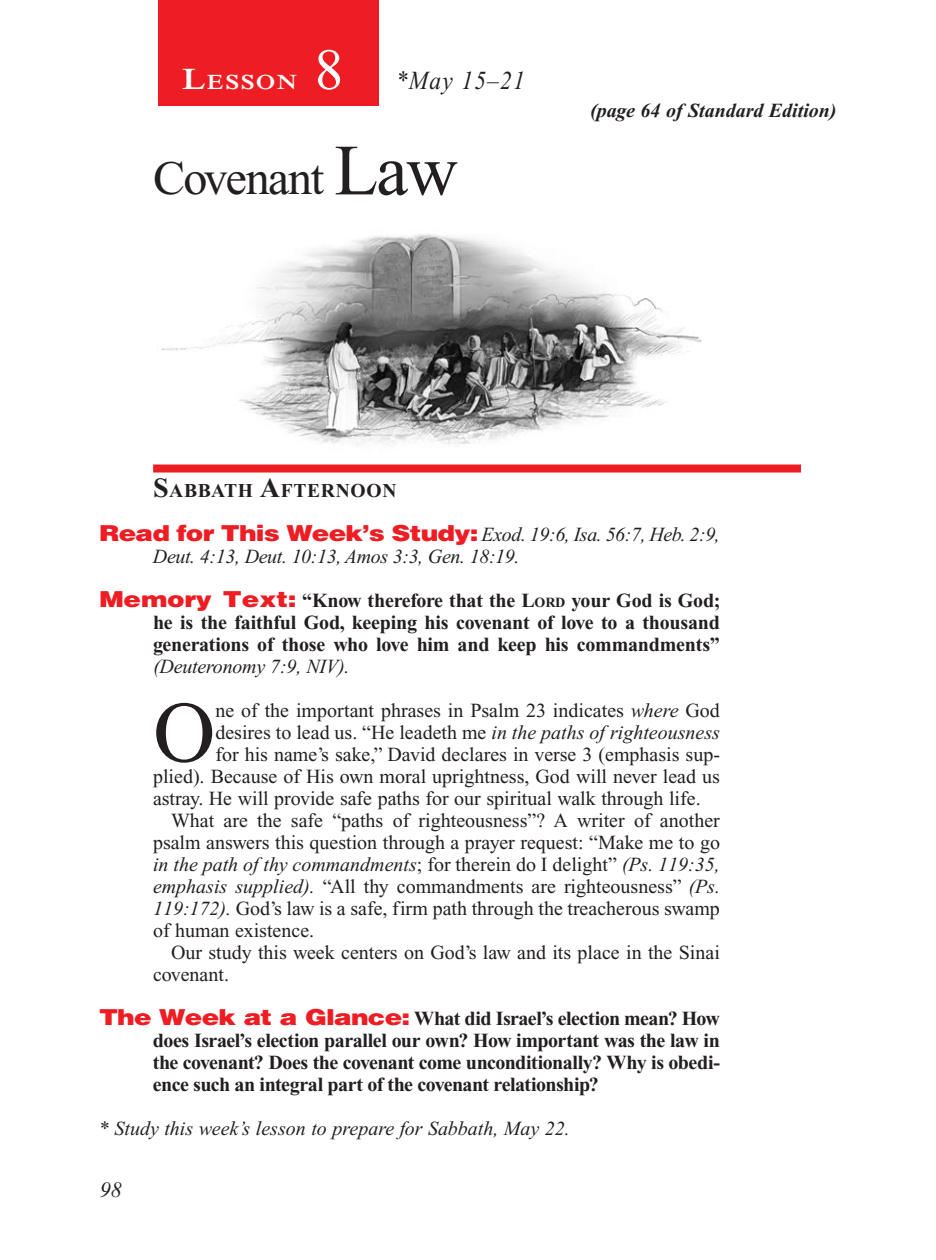
<style>
.page{position:relative;width:936px;height:1260px;background:#fff}
.page>*{position:absolute;margin:0;border:0;box-sizing:border-box;transform-origin:0 0}
.Body_Drop_Cap{font:86.4px "Times New Roman PS Std";color:#231f20}
.Lesson_Number{font:58px "Times New Roman PS Std";color:#fff}
.Lesson_Head_SA{font:48px "Times New Roman PS Std";color:#231f20}
.Lesson_Dates{font:italic 26px "Times New Roman PS Std";letter-spacing:.05em;color:#231f20;scale:.9 1}
.PageNumbers{font:italic 22px "Times New Roman PS Std";color:#231f20}
.Lesson_Start_Head{font:600 21px "Times NRMT Std";letter-spacing:.07em;color:#fff;scale:1.1 1}
.Question{font:700 20px/22px "Times New Roman PS Std";letter-spacing:-.015em;color:#231f20;text-align:justify}
.Body{font:20px/22px "Times New Roman PS Std";color:#231f20;text-align:justify}
.Body_Drop_Cap-2{font:20px "Times New Roman PS Std";color:#231f20}
.Question-2{font:italic 20px/22px "Times New Roman PS Std";letter-spacing:-.015em;color:#231f20}
.Page_from_SE{font:italic 700 20px "Times New Roman PS Std";color:#231f20}
.Sabbath_Afternoon_He{font:700 19.6px "Times New Roman PS Std";letter-spacing:.035em;color:#231f20}
.s1{font-size:30px}
.s2{font-size:72px}
.s3{font-size:28px}
.s4{font-family:"Helvetica LT Std";font-weight:900;font-style:normal;font-size:22px;color:#ee1d23}
.s5{font-family:"Helvetica LT Std";font-weight:900;font-size:22px;color:#ee1d23}
.s6{font-style:inherit}
.s7{font-size:14px}
.s8{font-weight:400;font-style:italic}
.s9{font-style:italic}
</style>
<div class="page">
<div style="left:158px;top:1px;width:221px;height:105px;background:#ee1d23"></div>
<div style="left:153px;top:465px;width:648px;height:8px;background:#ee1d23"></div>
<img style="left:161px;top:234px;width:541px;height:211px">
<p class="Lesson_Number" style="left:314px;top:38px;width:30px">8</p>
<p class="Lesson_Start_Head" style="left:182px;top:70px;width:106px"><span class="s1">L</span>ESSON</p>
<p class="Lesson_Dates" style="left:396px;top:66px;width:145px">*May 15–21</p>
<p class="Lesson_Head_SA" style="left:153px;top:152px;width:306px">Covenant <span class="s2">Law</span></p>
<p class="Page_from_SE" style="left:590px;top:100px;width:248px">(page 64 of Standard Edition)</p>
<p class="Sabbath_Afternoon_He" style="left:153px;top:480px;width:245px"><span class="s3">S</span>ABBATH <span class="s3">A</span>FTERNOON</p>
<p class="Question-2" style="left:153px;top:524px;width:568px;text-indent:-54px"><span class="s4">Read for This Week’s Study:</span> Exod. 19:6, Isa. 56:7, Heb. 2:9,<br>Deut. 4:13, Deut. 10:13, Amos 3:3, Gen. 18:19.</p>
<p class="Question" style="left:153px;top:590px;width:569px;text-indent:-54px"><span class="s5">Memory Text:</span> “Know therefore that the <span class="s6">L</span><span class="s7">ORD</span> your God is God; he is the faithful God, keeping his covenant of love to a thousand generations of those who love him and keep his commandments” <span class="s8">(Deuteronomy 7:9, NIV).</span></p>
<p class="Body_Drop_Cap" style="left:153px;top:686px;width:64px">O</p>
<p class="Body_Drop_Cap-2" style="left:215px;top:700px;width:506px">ne of the important phrases in Psalm 23 indicates <span class="s9">where</span> God</p>
<p class="Body_Drop_Cap-2" style="left:215px;top:722px;width:506px">desires to lead us. “He leadeth me <span class="s9">in the paths of righteousness</span></p>
<p class="Body_Drop_Cap-2" style="left:215px;top:744px;width:506px">for his name’s sake,” David declares in verse 3 (emphasis sup-</p>
<p class="Body_Drop_Cap-2" style="left:153px;top:766px;width:568px">plied). Because of His own moral uprightness, God will never lead us</p>
<p class="Body_Drop_Cap-2" style="left:153px;top:788px;width:549px">astray. He will provide safe paths for our spiritual walk through life.</p>
<p class="Body" style="left:153px;top:810px;width:569px;text-indent:18px">What are the safe “paths of righteousness”? A writer of another psalm answers this question through a prayer request: “Make me to go <span class="s9">in the path of thy commandments</span>; for therein do I delight” <span class="s9">(Ps. 119:35, emphasis supplied).</span> “All thy commandments are righteousness” <span class="s9">(Ps.<br>119:172).</span> God’s law is a safe, firm path through the treacherous swamp of human existence.</p>
<p class="Body" style="left:153px;top:942px;width:568px;text-indent:18px">Our study this week centers on God’s law and its place in the Sinai covenant.</p>
<p class="Question" style="left:153px;top:1008px;width:569px;text-indent:-54px"><span class="s5">The Week at a Glance:</span> What did Israel’s election mean? How does Israel’s election parallel our own? How important was the law in the covenant? Does the covenant come unconditionally? Why is obedi&shy;ence such an integral part of the covenant relationship?</p>
<p class="Question-2" style="left:99px;top:1118px;width:472px">* Study this week’s lesson to prepare for Sabbath, May 22.</p>
<p class="PageNumbers" style="left:100px;top:1178px;width:23px">98</p>
</div>
